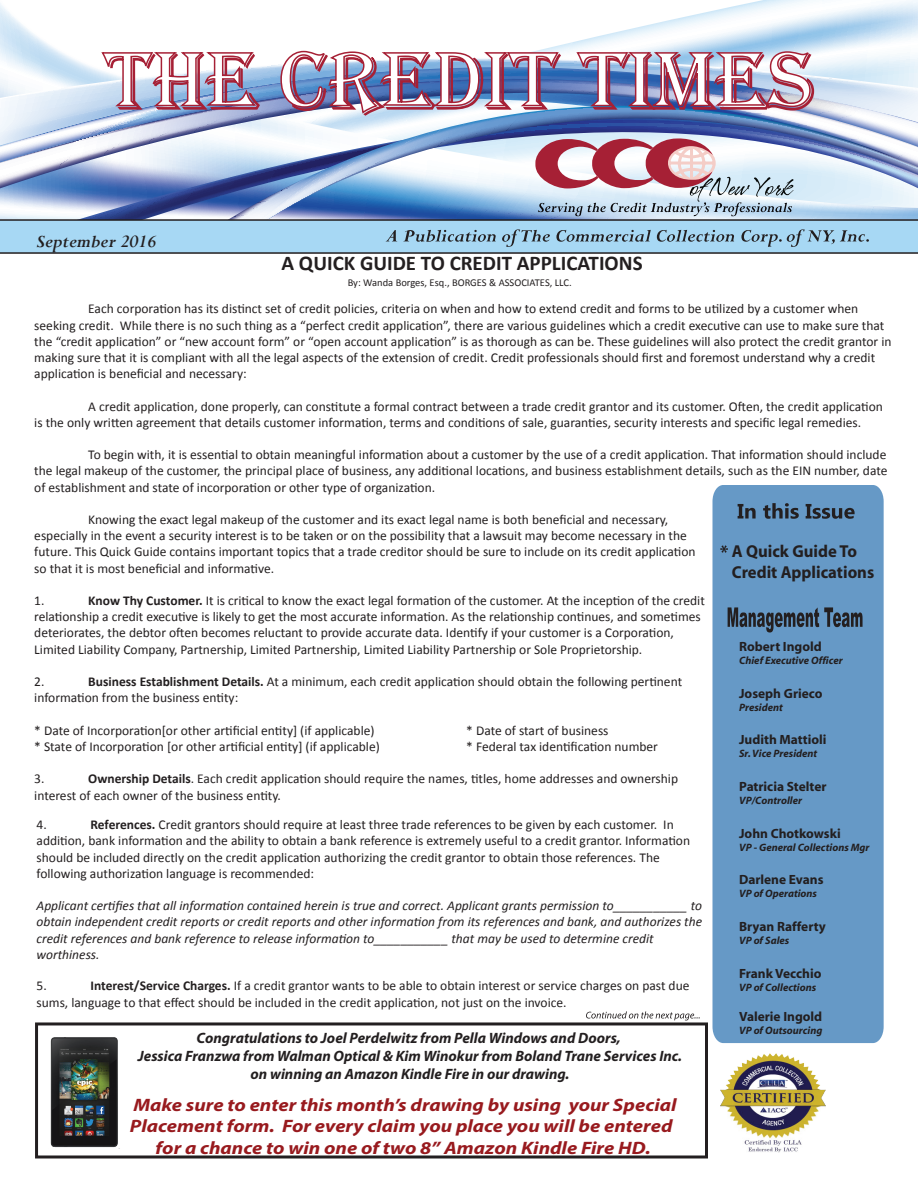
<style>
.page{position:relative;width:918px;height:1188px;background:#fff}
.page>*{position:absolute;margin:0;border:0;box-sizing:border-box;transform-origin:0 0}
.t1{font:700 21px "Calibri";color:#231f20}
.t2{font:italic 700 19.5px "Perpetua";color:#231f20}
.t3{font:italic 700 18px/21.6px "Myriad Pro";color:#981a1e;text-align:center;scale:1.14 1}
.t4{font:700 17.25px/20.7px "Myriad";color:#231f20}
.t5{font:italic 700 15px/18px "Myriad Pro";color:#231f20;text-align:center}
.t6{font:13.5px/16.2px "Calibri";color:#231f20}
.t7{font:italic 13.5px/16.2px "Calibri";color:#231f20}
.t8{font:700 13.35px "Myriad";color:#231f20}
.t9{font:italic 700 10.65px "Myriad";color:#231f20}
.t10{font:10.5px "Calibri";color:#231f20}
.s1{font-weight:700}
</style>
<div class="page">
<svg style="left:0;top:0;width:918px;height:57px"></svg>
<svg style="left:0;top:57px;width:918px;height:61px"></svg>
<svg style="left:0;top:118px;width:180px;height:20px"></svg>
<svg style="left:180px;top:105px;width:738px;height:33px"></svg>
<div style="left:712px;top:485px;width:172px;height:558px;background:#6699c6"></div>
<svg style="left:728px;top:607px;width:135px;height:26px"></svg>
<svg style="left:720px;top:545px;width:8px;height:8px"></svg>
<svg style="left:100px;top:51px;width:161px;height:59px"></svg>
<img style="left:280px;top:48px;width:282px;height:69px">
<img style="left:575px;top:51px;width:240px;height:60px">
<svg style="left:0;top:138px;width:918px;height:116px"></svg>
<img style="left:721px;top:1053px;width:105px;height:100px">
<svg style="left:738px;top:504px;width:18px;height:15px"></svg>
<svg style="left:763px;top:503px;width:36px;height:16px"></svg>
<svg style="left:806px;top:504px;width:49px;height:15px"></svg>
<svg style="left:586px;top:1011px;width:114px;height:9px"></svg>
<div style="left:35px;top:1022px;width:673px;height:136px;border:3px solid #231f20"></div>
<img style="left:35px;top:1036px;width:83px;height:112px">
<h2 class="t2" style="left:37px;top:229px;width:121px">September 2016</h2>
<h1 class="t1" style="left:281px;top:250px;width:363px">A QUICK GUIDE TO CREDIT APPLICATIONS</h1>
<p class="t10" style="left:348px;top:276px;width:226px">By: Wanda Borges, Esq., BORGES &amp; ASSOCIATES, LLC.</p>
<p class="t6" style="left:34px;top:301px;width:859px;text-indent:54px">Each corporation has its distinct set of credit policies, criteria on when and how to extend credit and forms to be utilized by a customer when seeking credit. While there is no such thing as a “perfect credit application”, there are various guidelines which a credit executive can use to make sure that the “credit application” or “new account form” or “open account application” is as thorough as can be. These guidelines will also protect the credit grantor in making sure that it is compliant with all the legal aspects of the extension of credit. Credit professionals should first and foremost understand why a credit application is beneficial and necessary:</p>
<p class="t6" style="left:34px;top:398px;width:850px;text-indent:54px">A credit application, done properly, can constitute a formal contract between a trade credit grantor and its customer. Often, the credit application is the only written agreement that details customer information, terms and conditions of sale, guaranties, security interests and specific legal remedies.</p>
<p class="t6" style="left:34px;top:447px;width:855px;text-align:justify;text-indent:54px">To begin with, it is essential to obtain meaningful information about a customer by the use of a credit application. That information should include the legal makeup of the customer, the principal place of business, any additional locations, and business establishment details, such as the EIN number, date of establishment and state of incorporation or other type of organization.</p>
<p class="t6" style="left:34px;top:511px;width:663px;text-indent:54px">Knowing the exact legal makeup of the customer and its exact legal name is both beneficial and necessary, especially in the event a security interest is to be taken or on the possibility that a lawsuit may become necessary in the future. This Quick Guide contains important topics that a trade creditor should be sure to include on its credit application so that it is most beneficial and informative.</p>
<p class="t6" style="left:34px;top:592px;width:12px">1.</p>
<p class="t4" style="left:732px;top:541px;width:144px">A Quick Guide To<br>Credit Applications</p>
<p class="t6" style="left:34px;top:592px;width:672px;text-indent:54px"><span class="s1">Know Thy Customer.</span> It is critical to know the exact legal formation of the customer. At the inception of the credit relationship a credit executive is likely to get the most accurate information. As the relationship continues, and sometimes deteriorates, the debtor often becomes reluctant to provide accurate data. Identify if your customer is a Corporation, Limited Liability Company, Partnership, Limited Partnership, Limited Liability Partnership or Sole Proprietorship.</p>
<p class="t8" style="left:739px;top:640px;width:84px">Robert Ingold</p>
<p class="t9" style="left:739px;top:655px;width:105px">Chief Executive Officer</p>
<p class="t8" style="left:739px;top:686px;width:85px">Joseph Grieco</p>
<p class="t9" style="left:739px;top:702px;width:45px">President</p>
<p class="t8" style="left:739px;top:733px;width:89px">Judith Mattioli</p>
<p class="t9" style="left:739px;top:748px;width:80px">Sr. Vice President</p>
<p class="t8" style="left:739px;top:780px;width:89px">Patricia Stelter</p>
<p class="t9" style="left:739px;top:795px;width:64px">VP/Controller</p>
<p class="t8" style="left:739px;top:826px;width:103px">John Chotkowski</p>
<p class="t9" style="left:739px;top:842px;width:132px">VP - General Collections Mgr</p>
<p class="t8" style="left:739px;top:873px;width:86px">Darlene Evans</p>
<p class="t9" style="left:739px;top:888px;width:79px">VP of Operations</p>
<p class="t8" style="left:739px;top:920px;width:88px">Bryan Rafferty</p>
<p class="t9" style="left:739px;top:935px;width:52px">VP of Sales</p>
<p class="t8" style="left:739px;top:966px;width:84px">Frank Vecchio</p>
<p class="t9" style="left:739px;top:981px;width:79px">VP of Collections</p>
<p class="t8" style="left:739px;top:1010px;width:85px">Valerie Ingold</p>
<p class="t9" style="left:739px;top:1025px;width:85px">VP of Outsourcing</p>
<p class="t6" style="left:34px;top:674px;width:649px;text-indent:54px"><span class="s1">Business Establishment Details.</span> At a minimum, each credit application should obtain the following pertinent information from the business entity:</p>
<p class="t6" style="left:34px;top:722px;width:342px">* Date of Incorporation[or other artificial entity] (if applicable)</p>
<p class="t6" style="left:466px;top:722px;width:144px">* Date of start of business</p>
<p class="t6" style="left:34px;top:738px;width:347px">* State of Incorporation [or other artificial entity] (if applicable)</p>
<p class="t6" style="left:466px;top:738px;width:193px">* Federal tax identification number</p>
<p class="t6" style="left:34px;top:771px;width:12px">3.</p>
<p class="t6" style="left:34px;top:674px;width:12px">2.</p>
<p class="t6" style="left:34px;top:771px;width:645px;text-indent:54px"><span class="s1">Ownership Details</span>. Each credit application should require the names, titles, home addresses and ownership interest of each owner of the business entity.</p>
<p class="t6" style="left:37px;top:817px;width:12px">4.</p>
<p class="t6" style="left:37px;top:817px;width:655px;text-indent:54px"><span class="s1">References.</span> Credit grantors should require at least three trade references to be given by each customer. In addition, bank information and the ability to obtain a bank reference is extremely useful to a credit grantor. Information should be included directly on the credit application authorizing the credit grantor to obtain those references. The following authorization language is recommended:</p>
<p class="t7" style="left:37px;top:897px;width:667px">Applicant certifies that all information contained herein is true and correct. Applicant grants permission to___________ to obtain independent credit reports or credit reports and other information from its references and bank, and authorizes the credit references and bank reference to release information to___________ that may be used to determine credit worthiness.</p>
<p class="t6" style="left:37px;top:978px;width:12px">5.</p>
<p class="t6" style="left:37px;top:978px;width:654px;text-indent:54px"><span class="s1">Interest/Service Charges.</span> If a credit grantor wants to be able to obtain interest or service charges on past due sums, language to that effect should be included in the credit application, not just on the invoice.</p>
<p class="t5" style="left:138px;top:1029px;width:546px">Congratulations to Joel Perdelwitz from Pella Windows and Doors,<br>Jessica Franzwa from Walman Optical &amp; Kim Winokur from Boland Trane Services Inc. on winning an Amazon Kindle Fire in our drawing.</p>
<h3 class="t3" style="left:130px;top:1093px;width:481px">Make sure to enter this month’s drawing by using your Special<br>Placement form. For every claim you place you will be entered for a chance to win one of two 8” Amazon Kindle Fire HD.</h3>
</div>
